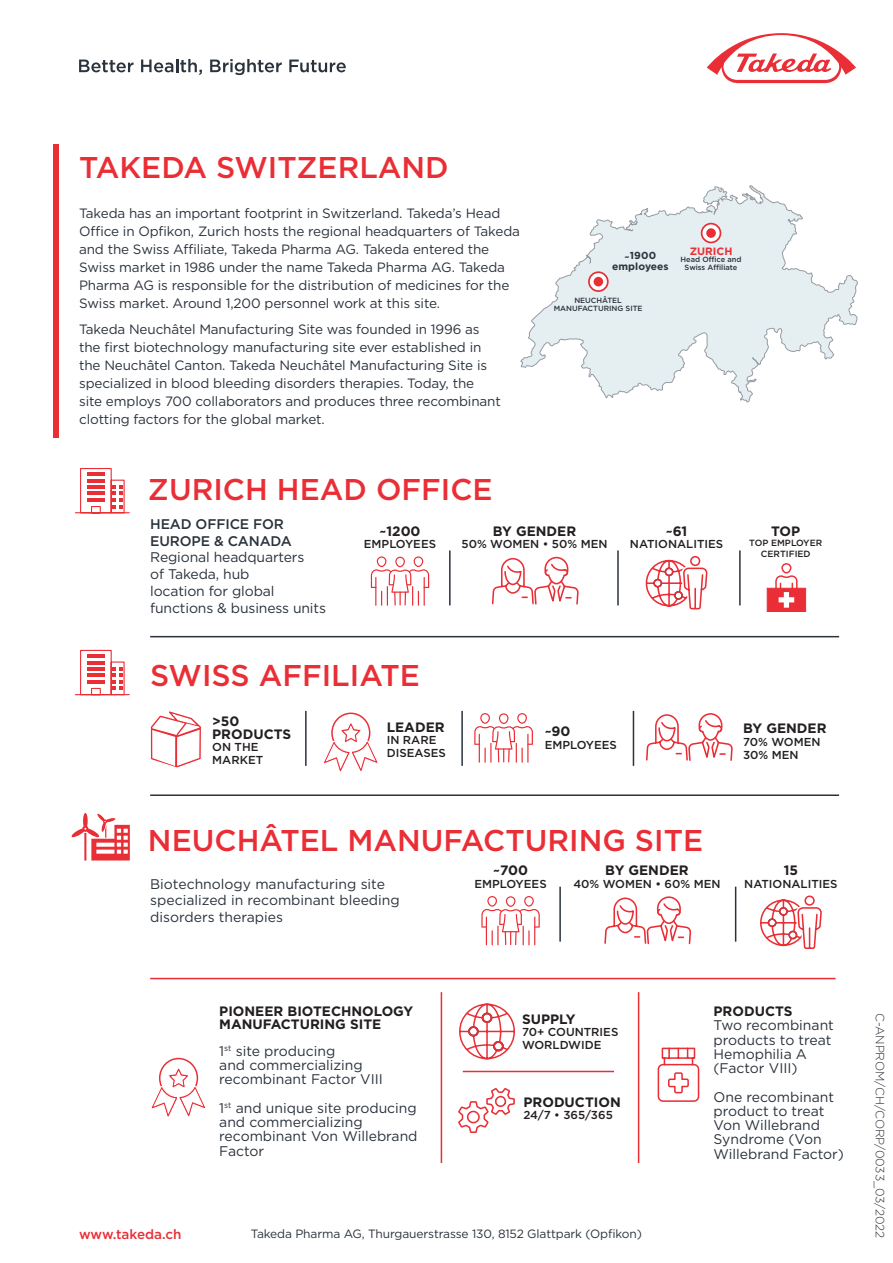
<style>
.page{position:relative;width:893px;height:1263px;background:#fff}
.page>*{position:absolute;margin:0;border:0;box-sizing:border-box;transform-origin:0 0}
.t1{font:500 30px "Gotham";color:#ea2e36}
.t2{font:13.95px/14.2px "Gotham";color:#2a323c}
.t3{font:500 13.95px/16.8px "Gotham";letter-spacing:-.01em;color:#2a323c}
.t4{font:700 13.65px/12.6px "Gotham";color:#231f20}
.t5{font:13.5px/18px "Gotham";letter-spacing:-.01em;color:#2a323c}
.t6{font:500 13.5px "Gotham";color:#ea2e36}
.t7{font:12px "Gotham";letter-spacing:-.01em;color:#2a323c}
.t8{font:300 12px "Gotham";letter-spacing:-.01em;color:#2a323c}
.t9{font:500 11.55px/12.6px "Gotham";color:#231f20}
.t10{font:700 10.65px "Gotham";color:#ea2e36}
.t11{font:700 10.2px/10.2px "Gotham";letter-spacing:.005em;color:#2a323c;text-align:center}
.t12{font:500 9px/10.5px "Gotham";color:#231f20;text-align:center}
.t13{font:500 7.5px/7.5px "Gotham";color:#2a323c;text-align:center}
</style>
<div class="page">
<div style="left:54px;top:145px;width:5px;height:293px;background:#ea2e36"></div>
<svg style="left:707px;top:33px;width:149px;height:51px"></svg>
<svg style="left:79px;top:60px;width:55px;height:12px"></svg>
<svg style="left:210px;top:59px;width:72px;height:16px"></svg>
<svg style="left:289px;top:60px;width:57px;height:12px"></svg>
<hr style="left:150px;top:636px;width:689px;height:1px;background:#2a323c">
<hr style="left:150px;top:794px;width:689px;height:2px;background:#2a323c">
<hr style="left:150px;top:978px;width:686px;height:1px;background:#ea2e36">
<svg style="left:520px;top:185px;width:338px;height:218px"></svg>
<div style="left:702px;top:224px;width:18px;height:18px;background:#fff;border-radius:50%"></div>
<div style="left:701px;top:223px;width:20px;height:20px;border:2px solid #ea2e36;border-radius:50%"></div>
<div style="left:706px;top:228px;width:10px;height:10px;background:#ea2e36;border-radius:50%"></div>
<svg style="left:589px;top:272px;width:19px;height:19px"></svg>
<div style="left:588px;top:271px;width:21px;height:21px;border:2px solid #ea2e36;border-radius:50%"></div>
<div style="left:594px;top:277px;width:9px;height:9px;background:#ea2e36;border-radius:50%"></div>
<svg style="left:75px;top:468px;width:55px;height:46px"></svg>
<hr style="left:87px;top:498px;width:17px;height:4px;background:#ea2e36">
<hr style="left:87px;top:491px;width:17px;height:4px;background:#ea2e36">
<hr style="left:87px;top:485px;width:17px;height:4px;background:#ea2e36">
<hr style="left:87px;top:479px;width:17px;height:3px;background:#ea2e36">
<hr style="left:87px;top:472px;width:17px;height:4px;background:#ea2e36">
<svg style="left:75px;top:649px;width:55px;height:47px"></svg>
<hr style="left:87px;top:680px;width:17px;height:4px;background:#ea2e36">
<hr style="left:87px;top:673px;width:17px;height:4px;background:#ea2e36">
<hr style="left:87px;top:667px;width:17px;height:3px;background:#ea2e36">
<hr style="left:87px;top:661px;width:17px;height:3px;background:#ea2e36">
<hr style="left:87px;top:654px;width:17px;height:4px;background:#ea2e36">
<svg style="left:371px;top:556px;width:58px;height:50px"></svg>
<svg style="left:481px;top:896px;width:59px;height:49px"></svg>
<svg style="left:645px;top:556px;width:63px;height:54px"></svg>
<svg style="left:760px;top:895px;width:62px;height:54px"></svg>
<svg style="left:141px;top:59px;width:62px;height:709px"></svg>
<svg style="left:474px;top:713px;width:59px;height:50px"></svg>
<div style="left:767px;top:588px;width:39px;height:24px;background:#ea2e36;border:1px solid #ea2e36"></div>
<svg style="left:775px;top:563px;width:22px;height:45px"></svg>
<hr style="left:305px;top:711px;width:2px;height:55px;background:#2a323c">
<hr style="left:559px;top:887px;width:2px;height:55px;background:#2a323c">
<hr style="left:735px;top:887px;width:1px;height:55px;background:#2a323c">
<hr style="left:463px;top:1071px;width:151px;height:1px;background:#ea2e36">
<hr style="left:461px;top:711px;width:2px;height:55px;background:#2a323c">
<hr style="left:633px;top:711px;width:1px;height:55px;background:#2a323c">
<hr style="left:449px;top:550px;width:2px;height:55px;background:#2a323c">
<hr style="left:617px;top:550px;width:2px;height:55px;background:#2a323c">
<hr style="left:739px;top:550px;width:2px;height:55px;background:#2a323c">
<hr style="left:638px;top:992px;width:1px;height:171px;background:#ea2e36">
<hr style="left:441px;top:992px;width:1px;height:171px;background:#ea2e36">
<svg style="left:71px;top:813px;width:59px;height:47px"></svg>
<svg style="left:459px;top:1003px;width:56px;height:57px"></svg>
<div style="left:469px;top:1027px;width:9px;height:9px;background:#fff;border-radius:50%"></div>
<div style="left:468px;top:1026px;width:11px;height:10px;border:2px solid #2a323c;border-radius:50%"></div>
<div style="left:468px;top:1026px;width:11px;height:11px;border:2px solid #ea2e36;border-radius:50%"></div>
<div style="left:493px;top:1041px;width:11px;height:10px;background:#fff;border:2px solid #ea2e36;border-radius:50%"></div>
<div style="left:493px;top:1041px;width:11px;height:10px;border:2px solid #ea2e36;border-radius:50%"></div>
<div style="left:483px;top:1013px;width:8px;height:9px;background:#fff;border-radius:50%"></div>
<div style="left:482px;top:1012px;width:10px;height:11px;border:2px solid #ea2e36;border-radius:50%"></div>
<svg style="left:458px;top:1088px;width:57px;height:45px"></svg>
<svg style="left:491px;top:556px;width:88px;height:49px"></svg>
<svg style="left:604px;top:896px;width:87px;height:49px"></svg>
<svg style="left:657px;top:1047px;width:43px;height:55px"></svg>
<svg style="left:646px;top:713px;width:87px;height:48px"></svg>
<svg style="left:324px;top:712px;width:54px;height:60px"></svg>
<svg style="left:151px;top:1057px;width:55px;height:60px"></svg>
<h1 class="t1" style="left:79px;top:148px;width:371px">TAKEDA SWITZERLAND</h1>
<p class="t5" style="left:79px;top:203px;width:442px">Takeda has an important footprint in Switzerland. Takeda’s Head Office in Opfikon, Zurich hosts the regional headquarters of Takeda and the Swiss Affiliate, Takeda Pharma AG. Takeda entered the Swiss market in 1986 under the name Takeda Pharma AG. Takeda Pharma AG is responsible for the distribution of medicines for the Swiss market. Around 1,200 personnel work at this site.</p>
<p class="t5" style="left:79px;top:320px;width:423px">Takeda Neuchâtel Manufacturing Site was founded in 1996 as the first biotechnology manufacturing site ever established in the Neuchâtel Canton. Takeda Neuchâtel Manufacturing Site is specialized in blood bleeding disorders therapies. Today, the<br>site employs 700 collaborators and produces three recombinant clotting factors for the global market.</p>
<p class="t11" style="left:612px;top:251px;width:58px">˜1900 employees</p>
<p class="t13" style="left:554px;top:297px;width:90px">NEUCHÂTEL<br>MANUFACTURING SITE</p>
<p class="t10" style="left:690px;top:244px;width:44px">ZURICH</p>
<p class="t13" style="left:680px;top:256px;width:63px">Head Office and<br>Swiss Affiliate</p>
<h1 class="t1" style="left:148px;top:470px;width:346px">ZURICH HEAD OFFICE</h1>
<p class="t3" style="left:150px;top:515px;width:143px">HEAD OFFICE FOR<br>EUROPE &amp; CANADA</p>
<p class="t2" style="left:150px;top:549px;width:177px;line-height:16.8px">Regional headquarters<br>of Takeda, hub<br>location for global functions &amp; business units</p>
<p class="t4" style="left:379px;top:525px;width:43px">~1200</p>
<p class="t9" style="left:364px;top:538px;width:74px">EMPLOYEES</p>
<h1 class="t1" style="left:150px;top:656px;width:271px">SWISS AFFILIATE</h1>
<p class="t4" style="left:493px;top:525px;width:85px">BY GENDER</p>
<p class="t9" style="left:461px;top:538px;width:148px">50% WOMEN • 50% MEN</p>
<p class="t4" style="left:666px;top:525px;width:23px">~61</p>
<p class="t9" style="left:630px;top:538px;width:95px">NATIONALITIES</p>
<p class="t4" style="left:771px;top:525px;width:31px">TOP</p>
<p class="t12" style="left:749px;top:538px;width:74px">TOP EMPLOYER<br>CERTIFIED</p>
<p class="t4" style="left:212px;top:715px;width:80px">&gt;50<br>PRODUCTS</p>
<p class="t9" style="left:212px;top:741px;width:52px">ON THE<br>MARKET</p>
<p class="t4" style="left:387px;top:720px;width:59px">LEADER</p>
<p class="t9" style="left:387px;top:734px;width:61px">IN RARE<br>DISEASES</p>
<p class="t4" style="left:545px;top:725px;width:27px">~90</p>
<p class="t9" style="left:545px;top:738px;width:74px">EMPLOYEES</p>
<h1 class="t1" style="left:148px;top:820px;width:557px">NEUCHÂTEL MANUFACTURING SITE</h1>
<p class="t2" style="left:150px;top:875px;width:251px;line-height:16.8px">Biotechnology manufacturing site specialized in recombinant bleeding disorders therapies</p>
<p class="t4" style="left:493px;top:864px;width:37px">~700</p>
<p class="t9" style="left:474px;top:877px;width:74px">EMPLOYEES</p>
<p class="t4" style="left:605px;top:864px;width:85px">BY GENDER</p>
<p class="t9" style="left:573px;top:877px;width:149px">40% WOMEN • 60% MEN</p>
<p class="t4" style="left:743px;top:722px;width:85px">BY GENDER</p>
<p class="t9" style="left:743px;top:735px;width:79px">70% WOMEN<br>30% MEN</p>
<p class="t4" style="left:784px;top:864px;width:16px">15</p>
<p class="t9" style="left:744px;top:877px;width:95px">NATIONALITIES</p>
<p class="t6" style="left:79px;top:1225px;width:104px">www.takeda.ch</p>
<p class="t4" style="left:219px;top:1005px;width:196px">PIONEER BIOTECHNOLOGY<br>MANUFACTURING SITE</p>
<p class="t2" style="left:219px;top:1043px;width:165px">1<sup>st</sup> site producing<br>and commercializing recombinant Factor VIII</p>
<p class="t2" style="left:219px;top:1100px;width:200px">1<sup>st</sup> and unique site producing and commercializing recombinant Von Willebrand<br>Factor</p>
<p class="t4" style="left:522px;top:1012px;width:55px">SUPPLY</p>
<p class="t9" style="left:522px;top:1025px;width:98px">70+ COUNTRIES<br>WORLDWIDE</p>
<p class="t4" style="left:523px;top:1095px;width:99px">PRODUCTION</p>
<p class="t9" style="left:523px;top:1108px;width:91px">24/7 • 365/365</p>
<p class="t7" style="left:251px;top:1225px;width:393px">Takeda Pharma AG, Thurgauerstrasse 130, 8152 Glattpark (Opfikon)</p>
<p class="t4" style="left:713px;top:1005px;width:80px">PRODUCTS</p>
<p class="t2" style="left:713px;top:1018px;width:122px">Two recombinant products to treat<br>Hemophilia A (Factor VIII)</p>
<p class="t2" style="left:713px;top:1089px;width:132px">One recombinant product to treat<br>Von Willebrand<br>Syndrome (Von<br>Willebrand Factor)</p>
<p class="t8" style="left:888px;top:1013px;width:227px;rotate:90deg">C-ANPROM/CH/CORP/0033_03/2022</p>
</div>
